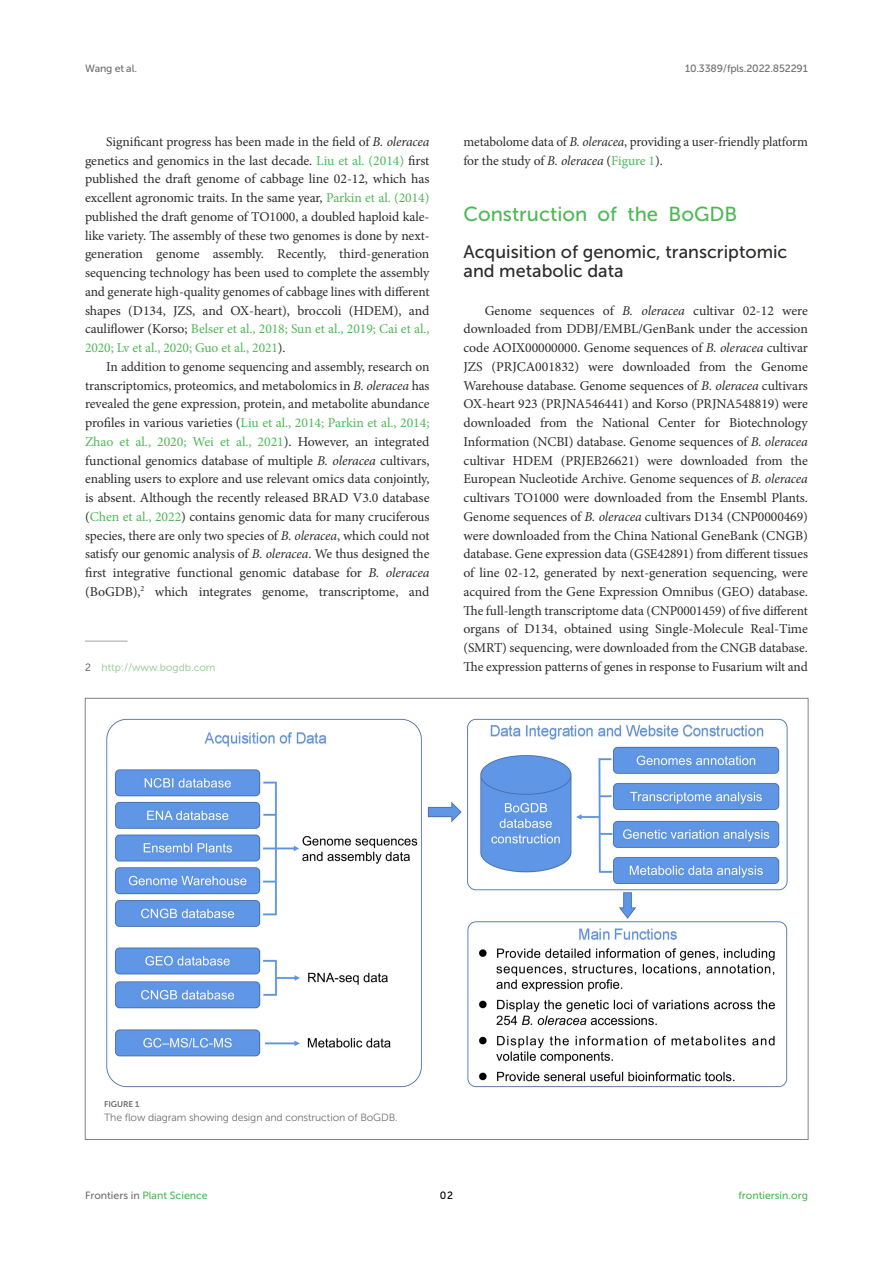
<style>
.page{position:relative;width:893px;height:1263px;background:#fff}
.page>*{position:absolute;margin:0;border:0;box-sizing:border-box;transform-origin:0 0}
.HEAD_1{font:20.25px "Museo Sans 500";color:#4eb855}
.HEAD_2_after_HEAD_1{font:18px/18.8px "Museo Sans 500";color:#2b2b2a}
.TEXT{font:13.5px/18.8px "Minion Pro";letter-spacing:-.005em;color:#2b2b2a;text-align:justify}
.TEXT_FLUSH{font:13.5px/18.8px "Minion Pro";letter-spacing:-.005em;color:#2b2b2a;text-align:right}
.FIG_LEG{font:10.5px "Museo Sans 300";letter-spacing:-.01em;color:#706f70}
.t1{font:10.5px "Museo Sans 500";color:#4eb855}
.t2{font:10.5px "Museo Sans 500";letter-spacing:-.015em;color:#706f70}
.FOOTNOTE{font:10.5px "Museo Sans 300";color:#88c985}
.t3{font:10.5px "Museo Sans 500";color:#000}
.FIG_HD{font:8.25px "Museo Sans 700";letter-spacing:-.01em;color:#706f70}
.s1{font-style:italic}
.s2{color:#4eb855}
.s3{color:#4c4948}
.s4{color:#706f70}
</style>
<div class="page">
<hr style="left:85px;top:641px;width:43px;height:1px;background:#a2a3a3">
<img style="left:106px;top:718px;width:682px;height:370px">
<p class="t2" style="left:85px;top:63px;width:53px">Wang et al.</p>
<p class="t2" style="left:685px;top:63px;width:124px">10.3389/fpls.2022.852291</p>
<p class="TEXT_FLUSH" style="left:85px;top:132px;width:346px">Significant progress has been made in the field of <span class="s1">B. oleracea </span>genetics and genomics in the last decade. <span class="s2">Liu et al. (2014)</span> first</p>
<p class="TEXT" style="left:85px;top:170px;width:346px">published the draft genome of cabbage line 02-12, which has excellent agronomic traits. In the same year, <span class="s2">Parkin et al. (2014) </span>published the draft genome of TO1000, a doubled haploid kale&shy;like variety. The assembly of these two genomes is done by next&shy;generation genome assembly. Recently, third-generation sequencing technology has been used to complete the assembly and generate high-quality genomes of cabbage lines with different shapes (D134, JZS, and OX-heart), broccoli (HDEM), and cauliflower (Korso; <span class="s2">Belser et al., 2018; Sun et al., 2019; Cai et al., 2020; Lv et al., 2020; Guo et al., 2021</span>).</p>
<p class="TEXT" style="left:85px;top:357px;width:346px;text-indent:21px">In addition to genome sequencing and assembly, research on transcriptomics, proteomics, and metabolomics in <span class="s1">B. oleracea</span> has revealed the gene expression, protein, and metabolite abundance profiles in various varieties (<span class="s2">Liu et al., 2014; Parkin et al., 2014; Zhao et al., 2020; Wei et al., 2021</span>). However, an integrated functional genomics database of multiple <span class="s1">B. oleracea</span> cultivars, enabling users to explore and use relevant omics data conjointly, is absent. Although the recently released BRAD V3.0 database (<span class="s2">Chen et al., 2022</span>) contains genomic data for many cruciferous species, there are only two species of <span class="s1">B. oleracea</span>, which could not satisfy our genomic analysis of <span class="s1">B. oleracea</span>. We thus designed the first integrative functional genomic database for <span class="s1">B. oleracea </span>(BoGDB),<sup>2</sup> which integrates genome, transcriptome, and</p>
<p class="FOOTNOTE" style="left:85px;top:662px;width:132px"><span class="s3">2</span> http://www.bogdb.com</p>
<p class="TEXT" style="left:463px;top:132px;width:346px">metabolome data of <span class="s1">B. oleracea</span>, providing a user-friendly platform for the study of <span class="s1">B. oleracea</span> (<span class="s2">Figure 1</span>).</p>
<p class="HEAD_1" style="left:463px;top:203px;width:275px">Construction of the BoGDB</p>
<p class="HEAD_2_after_HEAD_1" style="left:463px;top:243px;width:325px">Acquisition of genomic, transcriptomic and metabolic data</p>
<p class="TEXT_FLUSH" style="left:463px;top:301px;width:346px;text-align:justify;text-indent:21px">Genome sequences of <span class="s1">B. oleracea</span> cultivar 02-12 were downloaded from DDBJ/EMBL/GenBank under the accession code AOIX00000000. Genome sequences of <span class="s1">B. oleracea</span> cultivar JZS (PRJCA001832) were downloaded from the Genome Warehouse database. Genome sequences of <span class="s1">B. oleracea</span> cultivars OX-heart 923 (PRJNA546441) and Korso (PRJNA548819) were downloaded from the National Center for Biotechnology Information (NCBI) database. Genome sequences of <span class="s1">B. oleracea </span>cultivar HDEM (PRJEB26621) were downloaded from the European Nucleotide Archive. Genome sequences of <span class="s1">B. oleracea </span>cultivars TO1000 were downloaded from the Ensembl Plants.<br>Genome sequences of <span class="s1">B. oleracea</span> cultivars D134 (CNP0000469) were downloaded from the China National GeneBank (CNGB) database. Gene expression data (GSE42891) from different tissues of line 02-12, generated by next-generation sequencing, were acquired from the Gene Expression Omnibus (GEO) database.<br>The full-length transcriptome data (CNP0001459) of five different organs of D134, obtained using Single-Molecule Real-Time (SMRT) sequencing, were downloaded from the CNGB database.<br>The expression patterns of genes in response to Fusarium wilt and</p>
<p class="FIG_HD" style="left:104px;top:1099px;width:37px">FIGURE 1</p>
<p class="FIG_LEG" style="left:104px;top:1111px;width:295px">The flow diagram showing design and construction of BoGDB.</p>
<p class="t1" style="left:85px;top:1190px;width:124px"><span class="s4">Frontiers in</span> Plant Science</p>
<p class="t3" style="left:440px;top:1190px;width:15px">02</p>
<p class="t1" style="left:738px;top:1190px;width:71px">frontiersin.org</p>
</div>
